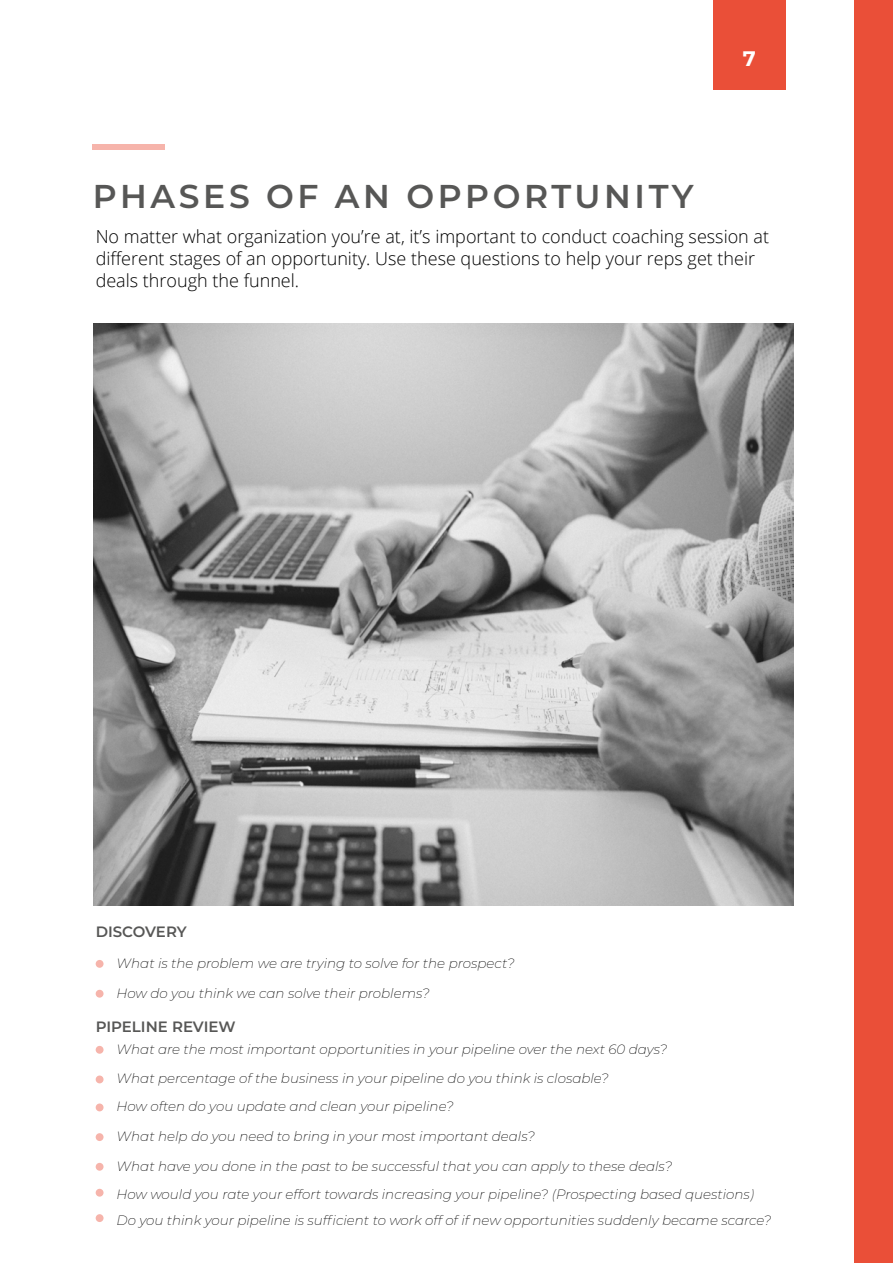
<style>
.page{position:relative;width:893px;height:1263px;background:#fff}
.page>*{position:absolute;margin:0;border:0;box-sizing:border-box;transform-origin:0 0}
.t1{font:600 33px "Montserrat";letter-spacing:.11em;color:#575756}
.t2{font:700 21px "Montserrat";color:#fff}
.t3{font:300 18px/21.6px "Open Sans";color:#000}
.t4{font:600 15px "Montserrat";color:#575756}
.t5{font:italic 200 13.5px/29.2px "Montserrat";color:#000}
</style>
<div class="page">
<div style="left:713px;top:0;width:73px;height:90px;background:#ea4f38"></div>
<div style="left:855px;top:0;width:38px;height:1263px;background:#ea4f38"></div>
<img style="left:94px;top:323px;width:699px;height:582px">
<div style="left:96px;top:960px;width:8px;height:8px;background:#f6b4ab;border-radius:50%"></div>
<div style="left:96px;top:1046px;width:8px;height:8px;background:#f6b4ab;border-radius:50%"></div>
<div style="left:96px;top:1075px;width:8px;height:8px;background:#f6b4ab;border-radius:50%"></div>
<div style="left:96px;top:990px;width:8px;height:8px;background:#f6b4ab;border-radius:50%"></div>
<div style="left:96px;top:1133px;width:8px;height:8px;background:#f6b4ab;border-radius:50%"></div>
<div style="left:96px;top:1163px;width:8px;height:8px;background:#f6b4ab;border-radius:50%"></div>
<div style="left:96px;top:1103px;width:8px;height:8px;background:#f6b4ab;border-radius:50%"></div>
<div style="left:96px;top:1189px;width:8px;height:7px;background:#f6b4ab;border-radius:50%"></div>
<div style="left:96px;top:1214px;width:8px;height:8px;background:#f6b4ab;border-radius:50%"></div>
<div style="left:92px;top:144px;width:73px;height:5px;background:#f6b4ab"></div>
<h1 class="t1" style="left:93px;top:173px;width:602px">PHASES OF AN OPPORTUNITY</h1>
<h2 class="t2" style="left:743px;top:44px;width:15px">7</h2>
<h3 class="t3" style="left:96px;top:226px;width:675px">No matter what organization you’re at, it’s important to conduct coaching session at different stages of an opportunity. Use these questions to help your reps get their deals through the funnel.</h3>
<p class="t4" style="left:96px;top:921px;width:93px">DISCOVERY</p>
<p class="t5" style="left:117px;top:948px;width:400px;line-height:29.7px">What is the problem we are trying to solve for the prospect?<br>How do you think we can solve their problems?</p>
<p class="t4" style="left:96px;top:1016px;width:141px">PIPELINE REVIEW</p>
<p class="t5" style="left:117px;top:1033px;width:552px;line-height:29.7px">What are the most important opportunities in your pipeline over the next 60 days?<br>What percentage of the business in your pipeline do you think is closable?</p>
<p class="t5" style="left:117px;top:1091px;width:639px">How often do you update and clean your pipeline?<br>What help do you need to bring in your most important deals?<br>What have you done in the past to be successful that you can apply to these deals?<br>How would you rate your effort towards increasing your pipeline? (Prospecting based questions)</p>
<p class="t5" style="left:117px;top:1205px;width:656px">Do you think your pipeline is sufficient to work off of if new opportunities suddenly became scarce?</p>
</div>
